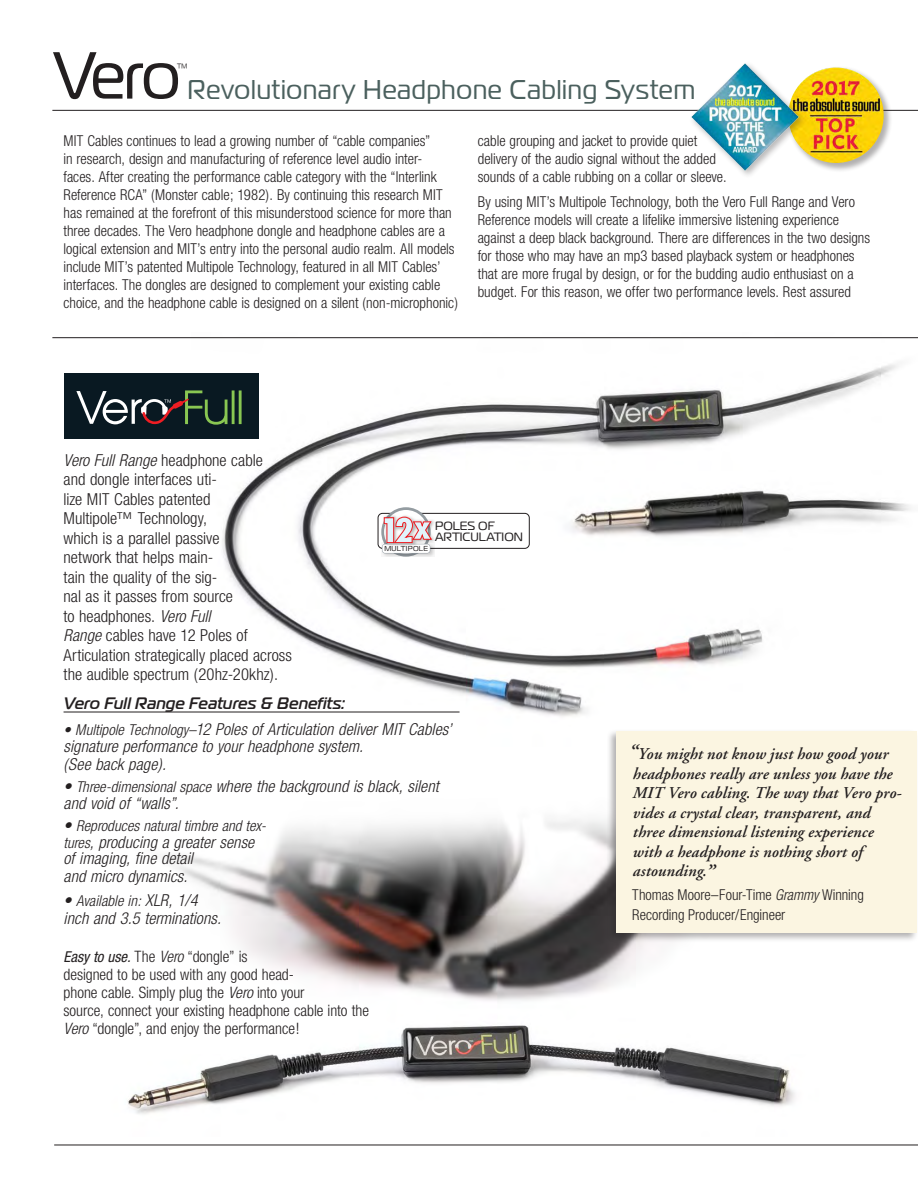
<style>
.page{position:relative;width:918px;height:1188px;background:#fff}
.page>*{position:absolute;margin:0;border:0;box-sizing:border-box;transform-origin:0 0}
.t1{font:66.3px "Magistral";color:#231f20;scale:.95 1}
.t2{font:800 condensed 33.75px "Futura";color:#e1f4fc}
.t3{font:800 condensed 33px "Futura";color:#e1f4fc}
.t4{font:27px "Magistral";letter-spacing:.03em;color:#4b605e;scale:.95 1}
.body_Style_para{font:300 condensed 16.5px/19.5px "Helvetica Neue";color:#231f20}
.F_Bs_body_Style_para{font:italic 300 condensed 16.5px/16.5px "Helvetica Neue";letter-spacing:.005em;color:#231f20}
.t5{font:italic 600 16.5px/19.5px "Adobe Garamond";letter-spacing:.005em;color:#231f20}
.F_Bs_heder_para_2013{font:italic 500 16.5px "Magistral";letter-spacing:.01em;color:#231f20}
.body_Style_para-2{font:300 condensed 15.75px/18px "Helvetica Neue";color:#231f20}
.body_copy_para_2013{font:300 condensed 15px/18px "Helvetica Neue";color:#231f20}
.F_Bs_body_Style_para-2{font:italic 300 condensed 15px "Helvetica Neue";letter-spacing:.005em;color:#231f20}
.t6{font:12px/11.4px "Magistral";color:#231f20}
.t7{font:300 12px "Magistral";color:#231f20;scale:.95 1}
.t8{font:7.2px "Magistral";letter-spacing:.04em;color:#231f20}
.s1{font-style:italic}
.s2{font-size:15px}
.s3{font-size:16.5px}
.s4{font-weight:400;font-style:italic;font-size:15px}
.s5{font-size:21px}
</style>
<div class="page">
<hr style="left:54px;top:1145px;width:864px;height:1px;background:#231f20">
<hr style="left:52px;top:110px;width:866px;height:1px;background:#231f20">
<img style="left:127px;top:819px;width:668px;height:295px">
<img style="left:191px;top:338px;width:727px;height:379px">
<div style="left:64px;top:373px;width:195px;height:66px;background:#091922"></div>
<div style="left:232px;top:390px;width:3px;height:34px;border:2px solid #89c652"></div>
<div style="left:239px;top:390px;width:3px;height:34px;border:2px solid #89c652"></div>
<svg style="left:76px;top:390px;width:152px;height:35px"></svg>
<hr style="left:64px;top:712px;width:396px;height:1px;background:#231f20">
<div style="left:606px;top:729px;width:312px;height:214px;background:#231f20;opacity:.35"></div>
<div style="left:617px;top:731px;width:300px;height:202px;background:#fbf5e1"></div>
<div style="left:786px;top:66px;width:107px;height:107px;background:#231f20;opacity:.35"></div>
<img style="left:788px;top:68px;width:96px;height:95px;border-radius:48px">
<div style="left:689px;top:61px;width:119px;height:119px;background:#231f20;opacity:.31"></div>
<img style="left:688px;top:61px;width:117px;height:117px">
<div style="left:378px;top:513px;width:151px;height:35px;background:#fff;border-radius:4px"></div>
<div style="left:378px;top:513px;width:151px;height:36px;border:1px solid #231f20;border-radius:4px"></div>
<img style="left:376px;top:506px;width:62px;height:54px">
<svg style="left:384px;top:516px;width:48px;height:28px"></svg>
<hr style="left:52px;top:337px;width:866px;height:1px;background:#231f20">
<p class="t1" style="left:53px;top:35px;width:135px">Vero</p>
<p class="t7" style="left:177px;top:60px;width:13px">™</p>
<p class="t4" style="left:188px;top:73px;width:536px">Revolutionary Headphone Cabling System</p>
<p class="body_copy_para_2013" style="left:64px;top:131px;width:396px">MIT Cables continues to lead a growing number of “cable companies”<br>in research, design and manufacturing of reference level audio inter-<br>faces. After creating the performance cable category with the “Interlink Reference RCA” (Monster cable; 1982). By continuing this research MIT has remained at the forefront of this misunderstood science for more than three decades. The Vero headphone dongle and headphone cables are a logical extension and MIT’s entry into the personal audio realm. All models include MIT’s patented Multipole Technology, featured in all MIT Cables’ interfaces. The dongles are designed to complement your existing cable choice, and the headphone cable is designed on a silent (non-microphonic)</p>
<p class="body_copy_para_2013" style="left:478px;top:131px;width:250px">cable grouping and jacket to provide quiet delivery of the audio signal without the added sounds of a cable rubbing on a collar or sleeve.</p>
<p class="body_copy_para_2013" style="left:478px;top:193px;width:394px">By using MIT’s Multipole Technology, both the Vero Full Range and Vero Reference models will create a lifelike immersive listening experience against a deep black background. There are differences in the two designs for those who may have an mp3 based playback system or headphones that are more frugal by design, or for the budding audio enthusiast on a budget. For this reason, we offer two performance levels. Rest assured</p>
<p class="body_Style_para" style="left:64px;top:450px;width:230px"><span class="s1">Vero Full Range</span> headphone cable<br>and dongle interfaces uti-<br>lize MIT Cables patented<br>Multipole™ Technology,<br>which is a parallel passive<br>network that helps main-<br>tain the quality of the sig-<br>nal as it passes from source<br>to headphones. <span class="s1">Vero Full<br>Range</span> cables have 12 Poles of<br>Articulation strategically placed across the audible spectrum (20hz-20khz).</p>
<p class="F_Bs_heder_para_2013" style="left:64px;top:693px;width:283px">Vero Full Range Features &amp; Benefits:</p>
<p class="F_Bs_body_Style_para" style="left:64px;top:721px;width:390px"><span class="s2">• Multipole Technology–</span>12 Poles of Articulation deliver MIT Cables’ signature performance to your headphone system.</p>
<p class="F_Bs_body_Style_para" style="left:64px;top:755px;width:104px">(See back page).</p>
<p class="F_Bs_body_Style_para" style="left:64px;top:778px;width:377px">• <span class="s2">Three-dimensional space</span> where the background is black, silent and void of “walls”.</p>
<p class="F_Bs_body_Style_para-2" style="left:64px;top:817px;width:202px"><span class="s3">•</span> Reproduces natural timbre and tex-</p>
<p class="F_Bs_body_Style_para" style="left:64px;top:833px;width:192px"><span class="s2">tures</span>, producing a greater sense of imaging, fine detail</p>
<p class="F_Bs_body_Style_para" style="left:64px;top:868px;width:125px">and micro dynamics.</p>
<p class="F_Bs_body_Style_para-2" style="left:64px;top:892px;width:136px"><span class="s3">•</span> Available in: <span class="s3">XLR, 1/4</span></p>
<p class="F_Bs_body_Style_para" style="left:64px;top:910px;width:159px">inch and 3.5 terminations.</p>
<p class="body_Style_para-2" style="left:64px;top:948px;width:307px"><span class="s4">Easy to use.</span> The <span class="s1">Vero</span> “dongle” is<br>designed to be used with any good head-<br>phone cable. Simply plug the <span class="s1">Vero</span> into your<br>source, connect your existing headphone cable into the <span class="s1">Vero</span> “dongle”, and enjoy the performance!</p>
<p class="t2" style="left:394px;top:507px;width:22px">2</p>
<p class="t3" style="left:413px;top:505px;width:19px">x</p>
<p class="t3" style="left:379px;top:508px;width:21px">1</p>
<p class="t8" style="left:384px;top:544px;width:45px">MULTIPOLE</p>
<p class="t6" style="left:435px;top:520px;width:89px">POLES OF<br>ARTICULATION</p>
<p class="t5" style="left:628px;top:745px;width:275px"><span class="s5">“</span>You might not know just how good your headphones really are unless you have the MIT Vero cabling. The way that Vero pro&shy;vides a crystal clear, transparent, and<br>three dimensional listening experience<br>with a headphone is nothing short of astounding.<span class="s5">”</span></p>
<p class="body_copy_para_2013" style="left:632px;top:885px;width:233px;line-height:19.5px">Thomas Moore–Four-Time <span class="s1">Grammy</span> Winning<br>Recording Producer/Engineer</p>
</div>
